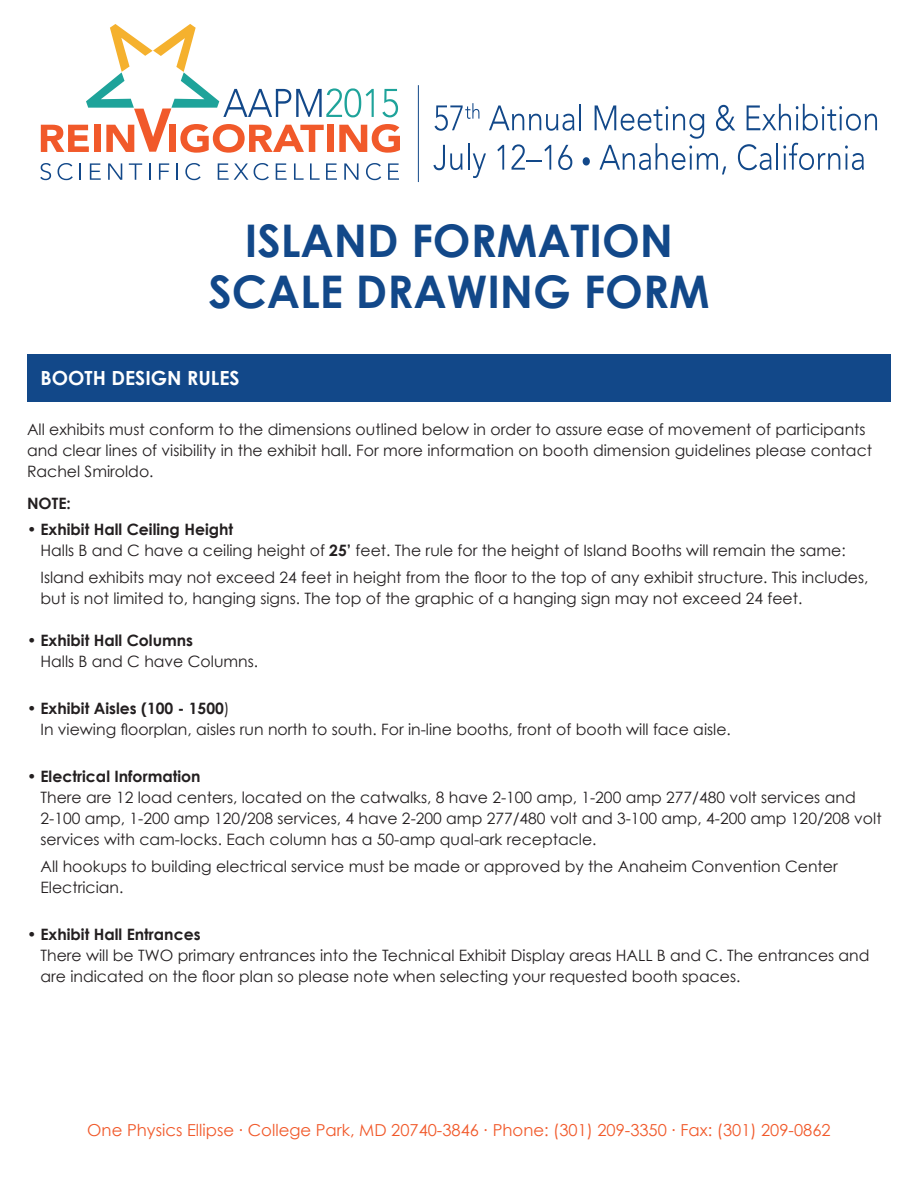
<style>
.page{position:relative;width:918px;height:1188px;background:#fff}
.page>*{position:absolute;margin:0;border:0;box-sizing:border-box;transform-origin:0 0}
.t1{font:700 45px/51px "Century Gothic";color:#124889;text-align:center}
.t2{font:700 19.5px "Century Gothic";color:#fff}
.t3{font:16.5px "Century Gothic";color:#f1592a}
.t4{font:15.6px/21px "Century Gothic";color:#231f20}
.t5{font:700 15.6px "Century Gothic";color:#231f20}
.s1{font-weight:700}
</style>
<div class="page">
<div style="left:27px;top:354px;width:864px;height:48px;background:#124889"></div>
<svg style="left:434px;top:103px;width:45px;height:28px"></svg>
<svg style="left:489px;top:105px;width:85px;height:26px"></svg>
<hr style="left:579px;top:104px;width:2px;height:26px;background:#124889">
<svg style="left:433px;top:145px;width:30px;height:25px"></svg>
<hr style="left:468px;top:143px;width:2px;height:27px;background:#124889">
<svg style="left:473px;top:153px;width:13px;height:25px"></svg>
<svg style="left:497px;top:145px;width:7px;height:25px"></svg>
<svg style="left:512px;top:144px;width:39px;height:26px"></svg>
<svg style="left:558px;top:145px;width:14px;height:25px"></svg>
<svg style="left:583px;top:104px;width:294px;height:70px"></svg>
<hr style="left:418px;top:85px;width:1px;height:97px;background:#124889">
<svg style="left:40px;top:163px;width:11px;height:17px"></svg>
<svg style="left:58px;top:163px;width:15px;height:17px"></svg>
<svg style="left:80px;top:163px;width:1px;height:17px"></svg>
<svg style="left:90px;top:163px;width:11px;height:17px"></svg>
<svg style="left:108px;top:163px;width:14px;height:17px"></svg>
<svg style="left:129px;top:163px;width:13px;height:17px"></svg>
<svg style="left:149px;top:163px;width:1px;height:17px"></svg>
<svg style="left:159px;top:163px;width:10px;height:17px"></svg>
<svg style="left:176px;top:163px;width:2px;height:17px"></svg>
<svg style="left:185px;top:163px;width:16px;height:17px"></svg>
<svg style="left:218px;top:163px;width:30px;height:17px"></svg>
<svg style="left:254px;top:163px;width:15px;height:17px"></svg>
<svg style="left:276px;top:163px;width:11px;height:17px"></svg>
<svg style="left:294px;top:163px;width:10px;height:17px"></svg>
<svg style="left:310px;top:163px;width:10px;height:17px"></svg>
<svg style="left:326px;top:163px;width:11px;height:17px"></svg>
<svg style="left:344px;top:163px;width:14px;height:17px"></svg>
<svg style="left:366px;top:163px;width:15px;height:17px"></svg>
<svg style="left:388px;top:163px;width:11px;height:17px"></svg>
<svg style="left:40px;top:24px;width:360px;height:129px"></svg>
<h1 class="t1" style="left:208px;top:214px;width:503px">ISLAND FORMATION<br>SCALE DRAWING FORM</h1>
<p class="t2" style="left:40px;top:366px;width:201px">BOOTH DESIGN RULES</p>
<p class="t4" style="left:27px;top:419px;width:847px">All exhibits must conform to the dimensions outlined below in order to assure ease of movement of participants and clear lines of visibility in the exhibit hall. For more information on booth dimension guidelines please contact<br>Rachel Smiroldo.</p>
<p class="t5" style="left:27px;top:493px;width:45px">NOTE:</p>
<p class="t4" style="left:40px;top:519px;width:807px;text-indent:-14px"><span class="s1">• Exhibit Hall Ceiling Height<br></span>Halls B and C have a ceiling height of <span class="s1">25’</span> feet. The rule for the height of Island Booths will remain the same:</p>
<p class="t4" style="left:40px;top:566px;width:830px">Island exhibits may not exceed 24 feet in height from the floor to the top of any exhibit structure. This includes, but is not limited to, hanging signs. The top of the graphic of a hanging sign may not exceed 24 feet.</p>
<p class="t5" style="left:27px;top:630px;width:168px">• Exhibit Hall Columns</p>
<p class="t4" style="left:40px;top:650px;width:219px">Halls B and C have Columns.</p>
<p class="t4" style="left:40px;top:698px;width:692px;text-indent:-13px"><span class="s1">• Exhibit Aisles (100 - 1500</span>)<br>In viewing floorplan, aisles run north to south. For in-line booths, front of booth will face aisle.</p>
<p class="t5" style="left:27px;top:767px;width:175px">• Electrical Information</p>
<p class="t4" style="left:40px;top:787px;width:843px">There are 12 load centers, located on the catwalks, 8 have 2-100 amp, 1-200 amp 277/480 volt services and<br>2-100 amp, 1-200 amp 120/208 services, 4 have 2-200 amp 277/480 volt and 3-100 amp, 4-200 amp 120/208 volt services with cam-locks. Each column has a 50-amp qual-ark receptacle.</p>
<p class="t4" style="left:40px;top:855px;width:799px">All hookups to building electrical service must be made or approved by the Anaheim Convention Center<br>Electrician.</p>
<p class="t5" style="left:27px;top:925px;width:175px">• Exhibit Hall Entrances</p>
<p class="t4" style="left:40px;top:945px;width:831px">There will be TWO primary entrances into the Technical Exhibit Display areas HALL B and C. The entrances and are indicated on the floor plan so please note when selecting your requested booth spaces.</p>
<p class="t3" style="left:87px;top:1120px;width:745px">One Physics Ellipse ∙ College Park, MD 20740-3846 ∙ Phone: (301) 209-3350 ∙ Fax: (301) 209-0862</p>
</div>
